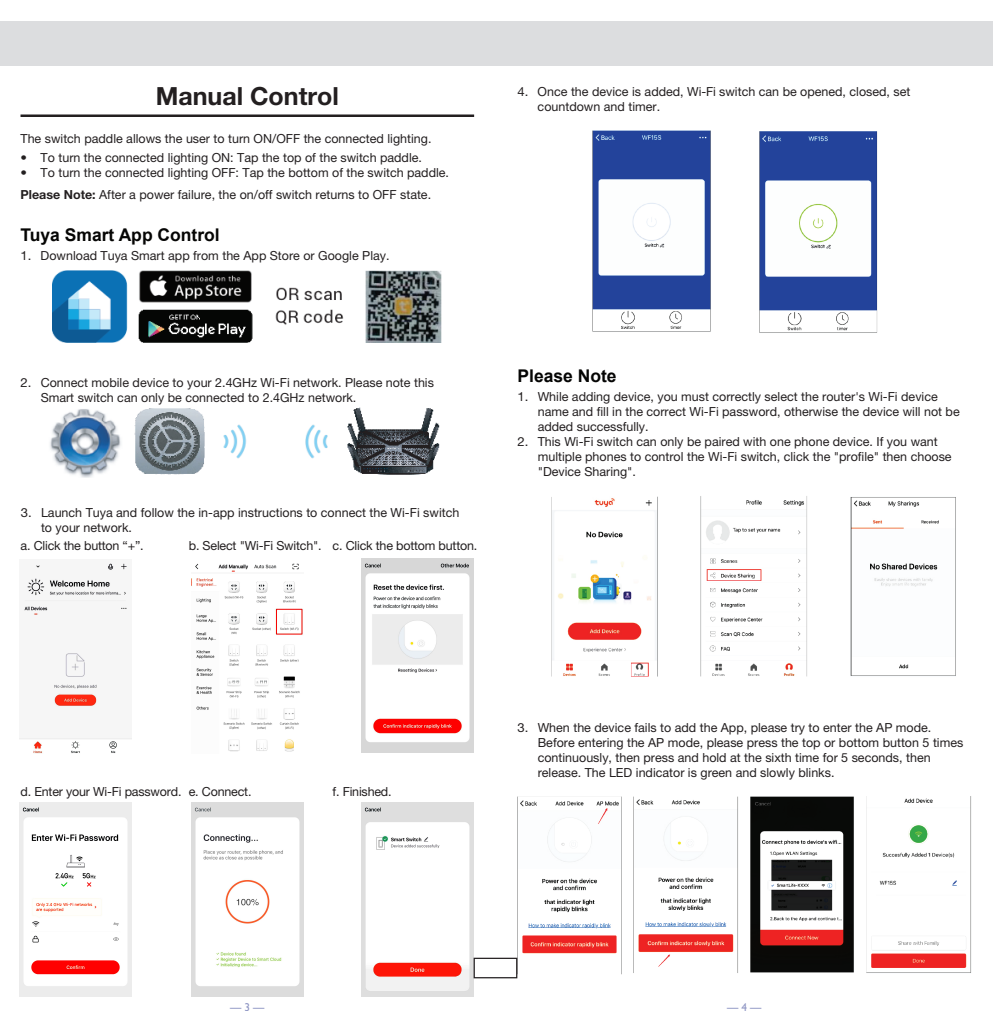
<style>
.page{position:relative;width:993px;height:1032px;background:#fff}
.page>*{position:absolute;margin:0;border:0;box-sizing:border-box;transform-origin:0 0}
.t1{font:700 25px "Helvetica Neue LT Std";color:#231f20}
.t2{font:700 17.5px "Arial";color:#050504}
.t3{font:12.5px/15px "Helvetica Neue LT Std";color:#231f20}
.t4{font:12.5px/15px "Helvetica Neue LT Std";color:#231f20;scale:1.05 1}
.t5{font:11.25px "Gill Sans";color:#8e95c3}
.s1{font-weight:700}
</style>
<div class="page">
<img style="left:53px;top:270px;width:389px;height:72px">
<img style="left:50px;top:407px;width:390px;height:70px">
<div style="left:0;top:21px;width:474px;height:45px;background:#dcdddf"></div>
<hr style="left:21px;top:114px;width:453px;height:3px;background:#231f20">
<img style="left:19px;top:563px;width:112px;height:190px">
<img style="left:192px;top:563px;width:111px;height:189px">
<img style="left:20px;top:802px;width:112px;height:193px">
<img style="left:192px;top:802px;width:112px;height:193px">
<img style="left:362px;top:802px;width:112px;height:193px">
<img style="left:361px;top:558px;width:112px;height:194px">
<img style="left:499px;top:130px;width:473px;height:849px">
<div style="left:469px;top:21px;width:524px;height:45px;background:#dcdddf"></div>
<div style="left:474px;top:957px;width:43px;height:21px;background:#fff;border:1px solid #231f20"></div>
<h1 class="t1" style="left:156px;top:80px;width:185px">Manual Control</h1>
<p class="t3" style="left:21px;top:131px;width:412px">The switch paddle allows the user to turn ON/OFF the connected lighting.</p>
<p class="t3" style="left:41px;top:150px;width:410px">To turn the connected lighting ON: Tap the top of the switch paddle.<br>To turn the connected lighting OFF: Tap the bottom of the switch paddle.</p>
<p class="t3" style="left:21px;top:187px;width:412px"><span class="s1">Please Note:</span> After a power failure, the on/off switch returns to OFF state.</p>
<h2 class="t2" style="left:20px;top:225px;width:201px">Tuya Smart App Control</h2>
<p class="t4" style="left:21px;top:248px;width:353px">1. Download Tuya Smart app from the App Store or Google Play.</p>
<p class="t4" style="left:538px;top:83px;width:357px;text-indent:-20px">4. Once the device is added, Wi-Fi switch can be opened, closed, set countdown and timer.</p>
<p class="t4" style="left:41px;top:375px;width:376px;text-indent:-20px">2. Connect mobile device to your 2.4GHz Wi-Fi network. Please note this<br>Smart switch can only be connected to 2.4GHz network.</p>
<p class="t4" style="left:41px;top:505px;width:400px;text-indent:-20px">3. Launch Tuya and follow the in-app instructions to connect the Wi-Fi switch to your network.</p>
<p class="t3" style="left:21px;top:537px;width:125px">a. Click the button “+”.</p>
<p class="t3" style="left:189px;top:537px;width:290px">b. Select "Wi-Fi Switch". c. Click the bottom button.</p>
<h2 class="t2" style="left:518px;top:365px;width:101px">Please Note</h2>
<p class="t4" style="left:518px;top:389px;width:12px">1.</p>
<p class="t4" style="left:518px;top:434px;width:12px">2.</p>
<p class="t3" style="left:538px;top:389px;width:424px">While adding device, you must correctly select the router's Wi-Fi device name and fill in the correct Wi-Fi password, otherwise the device will not be added successfully.<br>This Wi-Fi switch can only be paired with one phone device. If you want multiple phones to control the Wi-Fi switch, click the "profile" then choose "Device Sharing".</p>
<p class="t3" style="left:21px;top:784px;width:232px">d. Enter your Wi-Fi password. e. Connect.</p>
<p class="t3" style="left:333px;top:784px;width:61px">f. Finished.</p>
<p class="t4" style="left:538px;top:720px;width:407px;text-indent:-20px">3. When the device fails to add the App, please try to enter the AP mode.<br>Before entering the AP mode, please press the top or bottom button 5 times continuously, then press and hold at the sixth time for 5 seconds, then release. The LED indicator is green and slowly blinks.</p>
<p class="t5" style="left:230px;top:999px;width:36px">— 3 —</p>
<p class="t5" style="left:727px;top:999px;width:36px">— 4 —</p>
</div>
